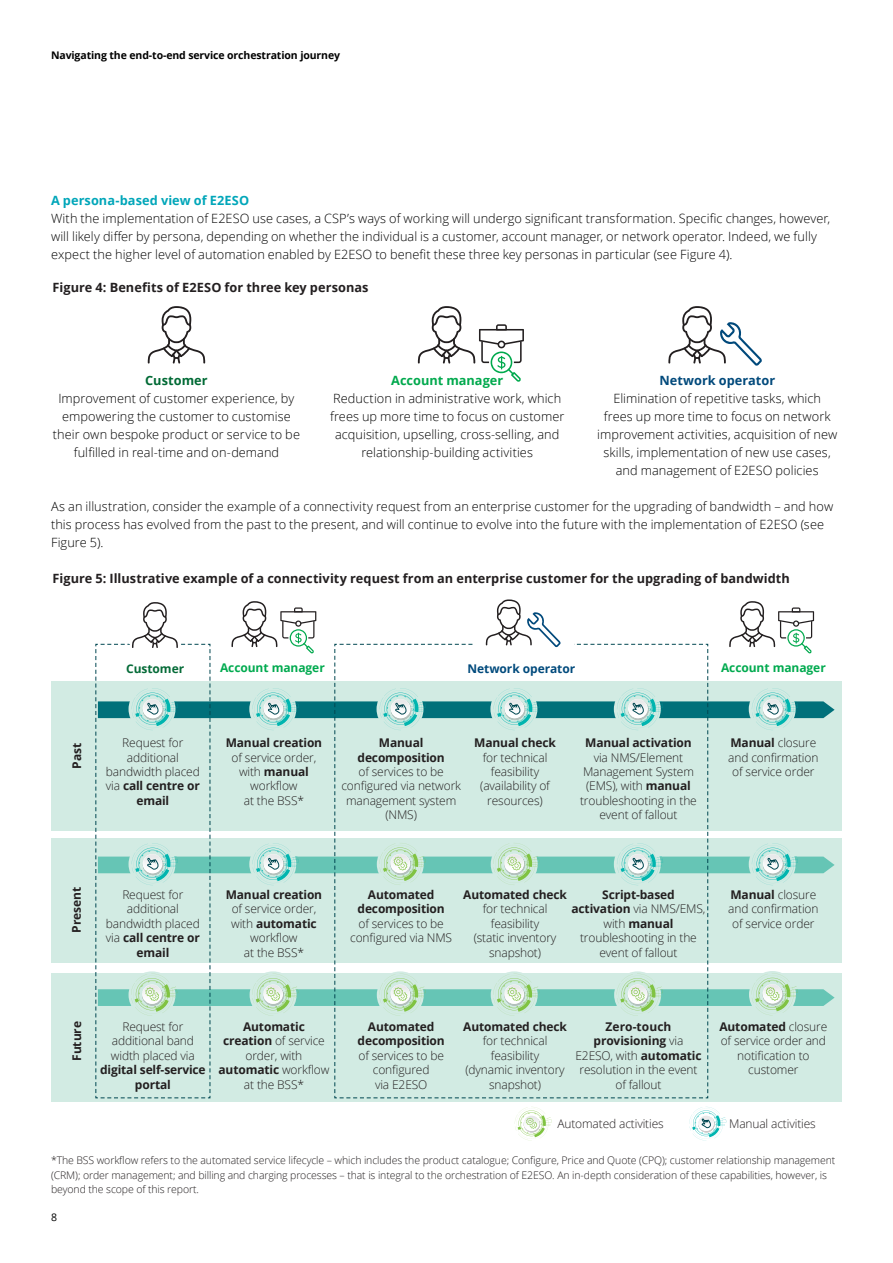
<style>
.page{position:relative;width:893px;height:1263px;background:#fff}
.page>*{position:absolute;margin:0;border:0;box-sizing:border-box;transform-origin:0 0}
.Body_copy__8_5_12pt{font:300 12.75px/18px "Open Sans";letter-spacing:.005em;color:#010101;text-align:center}
.Image_caption__8_5_12pt{font:700 12.75px "Open Sans";letter-spacing:.005em;color:#231f20}
.Subhead_A__8_5_12pt{font:700 12.75px "Open Sans";letter-spacing:.005em;color:#00a6b9}
.Subhead_B__8_5_12pt{font:700 12.75px "Open Sans";color:#00497b}
.Subhead_B__8_5_12pt-2{font:700 12.75px "Open Sans";color:#00a94d}
.Subhead_B__8_5_12pt-3{font:700 12.75px "Open Sans";letter-spacing:.005em;color:#006a35}
.t1{font:300 12px/14.4px "Open Sans";letter-spacing:-.01em;color:#231f20;text-align:center}
.t2{font:700 12px "Open Sans";letter-spacing:-.005em;color:#00aa4f}
.t3{font:700 12px "Open Sans";letter-spacing:-.005em;color:#231f20}
.t4{font:700 12px "Open Sans";letter-spacing:-.005em;color:#004a7c}
.t5{font:700 12px "Open Sans";letter-spacing:-.005em;color:#056b38}
.Brochure_title___Right_pg__folio_7_9_5pt{font:300 10.5px/14.2px "Open Sans";letter-spacing:-.01em;color:#231f20}
.t6{font:700 10.5px "Open Sans";letter-spacing:-.01em;color:#010101}
.t7{font:10.5px "Open Sans";color:#010101}
.s1{font-weight:700}
</style>
<div class="page">
<svg style="left:148px;top:306px;width:57px;height:57px"></svg>
<svg style="left:418px;top:306px;width:106px;height:76px"></svg>
<svg style="left:668px;top:306px;width:94px;height:60px"></svg>
<div style="left:51px;top:681px;width:791px;height:150px;background:#d2ebe3"></div>
<div style="left:51px;top:839px;width:791px;height:124px;background:#d2ebe3"></div>
<div style="left:51px;top:973px;width:791px;height:128px;background:#d2ebe3"></div>
<svg style="left:95px;top:599px;width:740px;height:541px"></svg>
<p class="t6" style="left:51px;top:48px;width:291px">Navigating the end-to-end service orchestration journey</p>
<p class="Subhead_A__8_5_12pt" style="left:51px;top:191px;width:200px">A persona-based view of E2ESO</p>
<p class="Body_copy__8_5_12pt" style="left:51px;top:209px;width:781px;text-align:left">With the implementation of E2ESO use cases, a CSP’s ways of working will undergo significant transformation. Specific changes, however, will likely differ by persona, depending on whether the individual is a customer, account manager, or network operator. Indeed, we fully expect the higher level of automation enabled by E2ESO to benefit these three key personas in particular (see Figure 4).</p>
<p class="Image_caption__8_5_12pt" style="left:52px;top:278px;width:317px">Figure 4: Benefits of E2ESO for three key personas</p>
<p class="Subhead_B__8_5_12pt-3" style="left:145px;top:371px;width:64px">Customer</p>
<p class="Body_copy__8_5_12pt" style="left:53px;top:389px;width:249px">Improvement of customer experience, by empowering the customer to customise their own bespoke product or service to be fulfilled in real-time and on-demand</p>
<p class="Subhead_B__8_5_12pt-2" style="left:391px;top:371px;width:114px">Account manager</p>
<p class="Body_copy__8_5_12pt" style="left:330px;top:389px;width:236px">Reduction in administrative work, which frees up more time to focus on customer acquisition, upselling, cross-selling, and relationship-building activities</p>
<p class="Subhead_B__8_5_12pt" style="left:659px;top:371px;width:117px">Network operator</p>
<p class="Body_copy__8_5_12pt" style="left:597px;top:389px;width:242px">Elimination of repetitive tasks, which<br>frees up more time to focus on network improvement activities, acquisition of new skills, implementation of new use cases, and management of E2ESO policies</p>
<p class="Body_copy__8_5_12pt" style="left:51px;top:497px;width:784px;text-align:left">As an illustration, consider the example of a connectivity request from an enterprise customer for the upgrading of bandwidth – and how this process has evolved from the past to the present, and will continue to evolve into the future with the implementation of E2ESO (see<br>Figure 5).</p>
<p class="Image_caption__8_5_12pt" style="left:52px;top:569px;width:739px">Figure 5: Illustrative example of a connectivity request from an enterprise customer for the upgrading of bandwidth</p>
<p class="t2" style="left:220px;top:659px;width:106px">Account manager</p>
<p class="t2" style="left:721px;top:659px;width:106px">Account manager</p>
<p class="t5" style="left:126px;top:660px;width:60px">Customer</p>
<p class="t4" style="left:467px;top:660px;width:109px">Network operator</p>
<p class="t3" style="left:68px;top:769px;width:27px;rotate:-90deg">Past</p>
<p class="t1" style="left:106px;top:735px;width:95px">Request for additional bandwidth placed via <span class="s1">call centre or email</span></p>
<p class="t1" style="left:226px;top:735px;width:98px"><span class="s1">Manual creation </span>of service order, with <span class="s1">manual </span>workflow<br>at the BSS*</p>
<p class="t1" style="left:341px;top:735px;width:121px"><span class="s1">Manual decomposition<br></span>of services to be configured via network management system (NMS)</p>
<p class="t1" style="left:474px;top:735px;width:83px"><span class="s1">Manual check </span>for technical feasibility (availability of resources)</p>
<p class="t1" style="left:580px;top:735px;width:118px"><span class="s1">Manual activation </span>via NMS/Element<br>Management System (EMS), with <span class="s1">manual </span>troubleshooting in the event of fallout</p>
<p class="t1" style="left:728px;top:735px;width:92px"><span class="s1">Manual</span> closure and confirmation of service order</p>
<p class="t3" style="left:68px;top:933px;width:47px;rotate:-90deg">Present</p>
<p class="t1" style="left:106px;top:887px;width:95px">Request for additional bandwidth placed via <span class="s1">call centre or email</span></p>
<p class="t1" style="left:226px;top:887px;width:98px"><span class="s1">Manual creation </span>of service order, with <span class="s1">automatic </span>workflow<br>at the BSS*</p>
<p class="t1" style="left:728px;top:887px;width:92px"><span class="s1">Manual</span> closure and confirmation of service order</p>
<p class="t1" style="left:350px;top:887px;width:103px"><span class="s1">Automated decomposition<br></span>of services to be configured via NMS</p>
<p class="t1" style="left:463px;top:887px;width:105px"><span class="s1">Automated check </span>for technical feasibility<br>(static inventory snapshot)</p>
<p class="t1" style="left:571px;top:887px;width:135px"><span class="s1">Script-based activation</span> via NMS/EMS, with <span class="s1">manual </span>troubleshooting in the event of fallout</p>
<p class="t3" style="left:68px;top:1061px;width:41px;rotate:-90deg">Future</p>
<p class="t1" style="left:100px;top:1019px;width:107px">Request for additional band width placed via <span class="s1">digital self-service portal</span></p>
<p class="t1" style="left:219px;top:1019px;width:112px"><span class="s1">Automatic creation</span> of service order, with <span class="s1">automatic</span> workflow at the BSS*</p>
<p class="t1" style="left:358px;top:1019px;width:89px"><span class="s1">Automated decomposition </span>of services to be configured<br>via E2ESO</p>
<p class="t1" style="left:463px;top:1019px;width:105px"><span class="s1">Automated check </span>for technical feasibility<br>(dynamic inventory snapshot)</p>
<p class="t1" style="left:575px;top:1019px;width:128px"><span class="s1">Zero-touch provisioning</span> via<br>E2ESO, with <span class="s1">automatic </span>resolution in the event of fallout</p>
<p class="t1" style="left:719px;top:1019px;width:109px"><span class="s1">Automated</span> closure of service order and notification to customer</p>
<p class="t1" style="left:557px;top:1116px;width:108px">Automated activities</p>
<p class="t1" style="left:729px;top:1116px;width:88px">Manual activities</p>
<p class="Brochure_title___Right_pg__folio_7_9_5pt" style="left:51px;top:1153px;width:786px">*The BSS workflow refers to the automated service lifecycle – which includes the product catalogue; Configure, Price and Quote (CPQ); customer relationship management (CRM); order management; and billing and charging processes – that is integral to the orchestration of E2ESO. An in-depth consideration of these capabilities, however, is beyond the scope of this report.</p>
<p class="t7" style="left:51px;top:1210px;width:8px">8</p>
</div>
